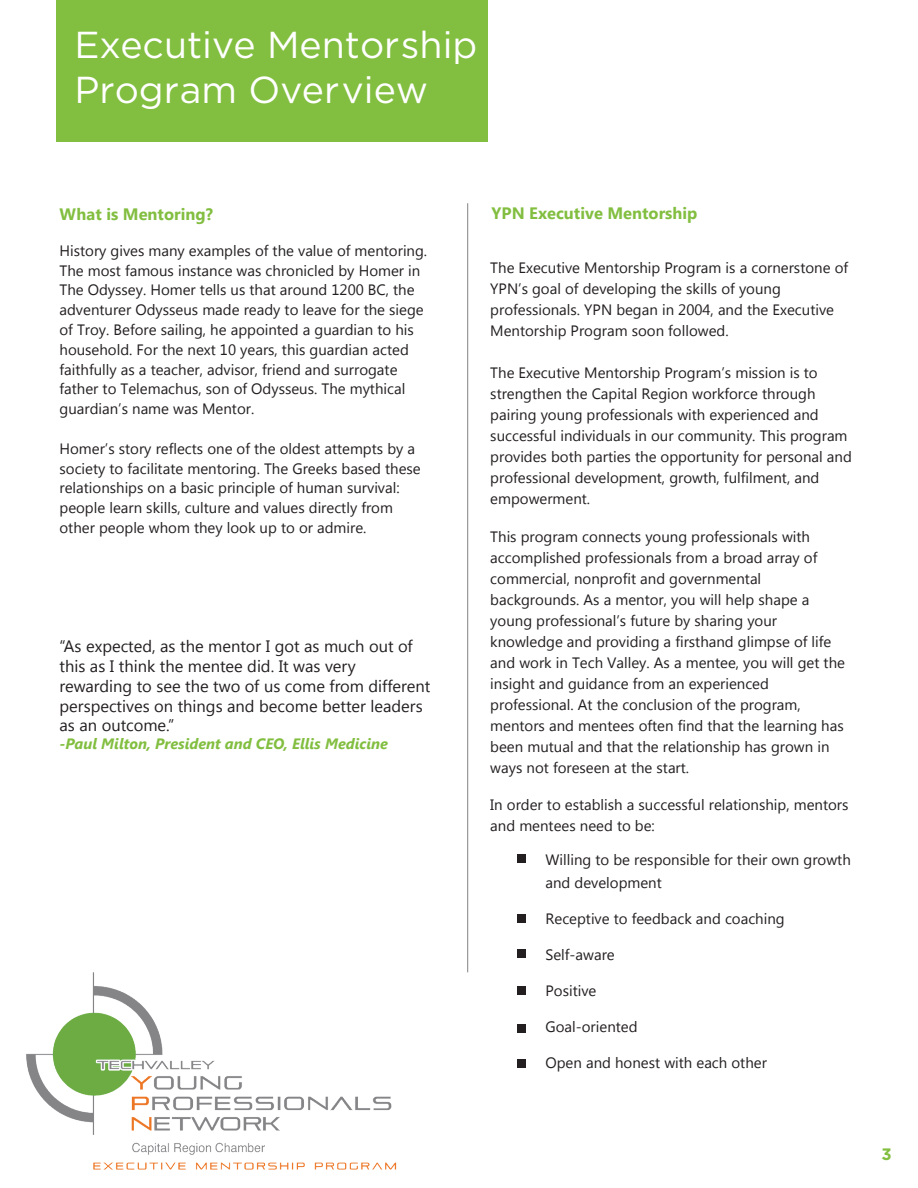
<style>
.page{position:relative;width:918px;height:1188px;background:#fff}
.page>*{position:absolute;margin:0;border:0;box-sizing:border-box;transform-origin:0 0}
.t1{font:37.5px/45px "Gotham";color:#fff}
.t2{font:16.5px/19.8px "Segoe UI";color:#231f20}
.t3{font:700 16.5px "Segoe UI";color:#82be40}
.t4{font:700 16.5px "Gotham";color:#82be40}
.t5{font:15px/21px "Segoe UI";color:#231f20}
.t6{font:italic 700 15px "Segoe UI";color:#82be40}
</style>
<div class="page">
<div style="left:57px;top:0;width:431px;height:142px;background:#82be40"></div>
<hr style="left:467px;top:203px;width:1px;height:769px;background:#838386">
<div style="left:517px;top:854px;width:8px;height:9px;background:#231f20"></div>
<div style="left:517px;top:914px;width:8px;height:9px;background:#231f20"></div>
<div style="left:517px;top:949px;width:8px;height:9px;background:#231f20"></div>
<div style="left:517px;top:986px;width:8px;height:9px;background:#231f20"></div>
<div style="left:517px;top:1059px;width:8px;height:9px;background:#231f20"></div>
<div style="left:517px;top:1024px;width:8px;height:9px;background:#231f20"></div>
<img style="left:26px;top:972px;width:371px;height:198px">
<h1 class="t1" style="left:75px;top:22px;width:404px">Executive Mentorship<br>Program Overview</h1>
<p class="t3" style="left:60px;top:202px;width:155px">What is Mentoring?</p>
<p class="t5" style="left:60px;top:240px;width:369px;line-height:19.8px">History gives many examples of the value of mentoring.<br>The most famous instance was chronicled by Homer in The Odyssey. Homer tells us that around 1200 BC, the adventurer Odysseus made ready to leave for the siege of Troy. Before sailing, he appointed a guardian to his household. For the next 10 years, this guardian acted faithfully as a teacher, advisor, friend and surrogate father to Telemachus, son of Odysseus. The mythical guardian’s name was Mentor.</p>
<p class="t5" style="left:60px;top:438px;width:363px;line-height:19.8px">Homer’s story reflects one of the oldest attempts by a society to facilitate mentoring. The Greeks based these relationships on a basic principle of human survival: people learn skills, culture and values directly from other people whom they look up to or admire.</p>
<p class="t2" style="left:60px;top:636px;width:372px">“As expected, as the mentor I got as much out of this as I think the mentee did. It was very rewarding to see the two of us come from different perspectives on things and become better leaders as an outcome.”</p>
<p class="t6" style="left:60px;top:733px;width:330px">-Paul Milton, President and CEO, Ellis Medicine</p>
<p class="t3" style="left:492px;top:201px;width:207px">YPN Executive Mentorship</p>
<p class="t5" style="left:490px;top:257px;width:359px">The Executive Mentorship Program is a cornerstone of YPN’s goal of developing the skills of young professionals. YPN began in 2004, and the Executive Mentorship Program soon followed.</p>
<p class="t5" style="left:490px;top:362px;width:363px">The Executive Mentorship Program’s mission is to strengthen the Capital Region workforce through pairing young professionals with experienced and successful individuals in our community. This program provides both parties the opportunity for personal and professional development, growth, fulfilment, and empowerment.</p>
<p class="t5" style="left:490px;top:525px;width:356px">This program connects young professionals with accomplished professionals from a broad array of commercial, nonprofit and governmental backgrounds. As a mentor, you will help shape a young professional’s future by sharing your knowledge and providing a firsthand glimpse of life and work in Tech Valley. As a mentee, you will get the insight and guidance from an experienced professional. At the conclusion of the program, mentors and mentees often find that the learning has been mutual and that the relationship has grown in ways not foreseen at the start.</p>
<p class="t5" style="left:490px;top:794px;width:360px">In order to establish a successful relationship, mentors and mentees need to be:</p>
<p class="t5" style="left:546px;top:849px;width:307px">Willing to be responsible for their own growth</p>
<p class="t5" style="left:546px;top:871px;width:118px">and development</p>
<p class="t5" style="left:546px;top:907px;width:241px">Receptive to feedback and coaching</p>
<p class="t5" style="left:546px;top:943px;width:71px">Self-aware</p>
<p class="t5" style="left:546px;top:979px;width:52px">Positive</p>
<p class="t5" style="left:546px;top:1015px;width:94px">Goal-oriented</p>
<p class="t5" style="left:546px;top:1051px;width:223px">Open and honest with each other</p>
<p class="t4" style="left:881px;top:1143px;width:12px">3</p>
</div>
